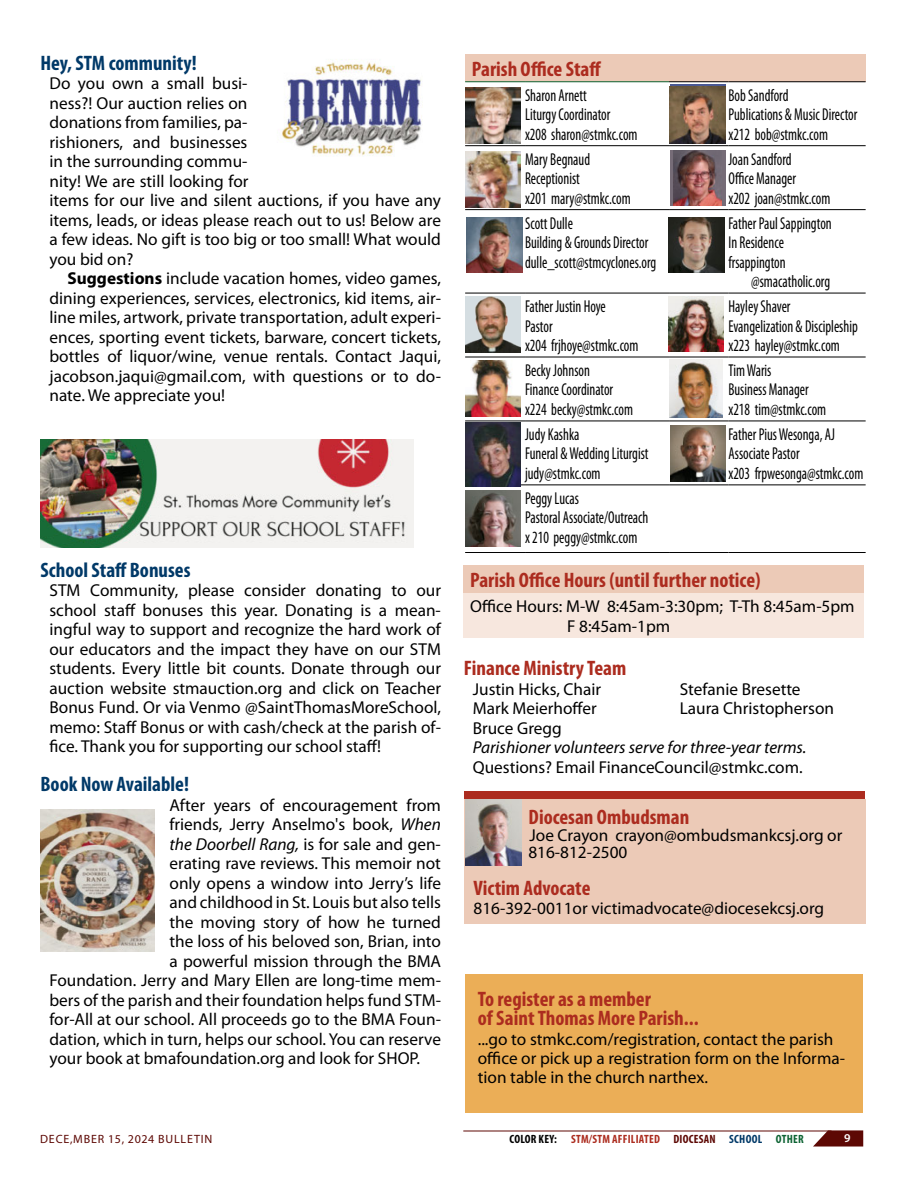
<style>
.page{position:relative;width:918px;height:1188px;background:#fff}
.page>*{position:absolute;margin:0;border:0;box-sizing:border-box;transform-origin:0 0}
.t1{font:700 condensed 21px/19.5px "Wdnhdj Myriad Pro";color:#ac2c1f}
.t2{font:700 condensed 21px "Wdnhdj Myriad Pro";color:#013968}
.t3{font:17.25px/19.5px "Dxqbxp Myriad Pro";color:#000}
.t4{font:condensed 17.25px/19.5px "Myriad Pro";color:#000;scale:.84 1}
.t5{font:italic 17.25px "Myriad Pro";color:#000}
.t6{font:700 condensed 12px "Lxdrmt Myriad Pro";letter-spacing:.02em;color:#ac2c1f}
.t7{font:12px "Hhdtsc Myriad Pro";letter-spacing:.07em;color:#5d0804}
.t8{font:600 12px "Myriad Pro";color:#fff}
.s1{font-family:"Myriad Pro";font-weight:700}
.s2{font-family:"Myriad Pro";font-style:italic}
.s3{font-family:"Dxqbxp Myriad Pro";font-style:normal}
.s4{color:#000}
.s5{color:#5d0804}
.s6{color:#013968}
.s7{color:#0d6333}
</style>
<div class="page">
<svg style="left:813px;top:1130px;width:50px;height:17px"></svg>
<hr style="left:463px;top:1131px;width:369px;height:1px;background:#5d0804">
<div style="left:465px;top:791px;width:400px;height:30px;background:#ac2c1f"></div>
<div style="left:465px;top:799px;width:401px;height:124px;background:#eccab7"></div>
<img style="left:465px;top:799px;width:56px;height:66px">
<div style="left:463px;top:566px;width:401px;height:27px;background:#eccab7"></div>
<div style="left:463px;top:593px;width:401px;height:45px;background:#f7e7de"></div>
<div style="left:465px;top:54px;width:401px;height:28px;background:#eccab7"></div>
<hr style="left:465px;top:81px;width:60px;height:1px;background:#0d6333">
<hr style="left:525px;top:81px;width:144px;height:1px;background:#0d6333">
<hr style="left:669px;top:81px;width:59px;height:1px;background:#000">
<hr style="left:728px;top:81px;width:138px;height:1px;background:#000">
<hr style="left:465px;top:145px;width:60px;height:1px;background:#000">
<hr style="left:525px;top:145px;width:144px;height:1px;background:#000">
<hr style="left:669px;top:145px;width:59px;height:1px;background:#000">
<hr style="left:728px;top:145px;width:138px;height:1px;background:#000">
<hr style="left:465px;top:209px;width:60px;height:1px;background:#000">
<hr style="left:525px;top:209px;width:144px;height:1px;background:#000">
<hr style="left:669px;top:209px;width:59px;height:1px;background:#000">
<hr style="left:728px;top:209px;width:138px;height:1px;background:#000">
<hr style="left:465px;top:293px;width:60px;height:1px;background:#000">
<hr style="left:525px;top:293px;width:144px;height:1px;background:#000">
<hr style="left:669px;top:293px;width:59px;height:1px;background:#000">
<hr style="left:728px;top:293px;width:138px;height:1px;background:#000">
<hr style="left:465px;top:357px;width:60px;height:1px;background:#000">
<hr style="left:525px;top:357px;width:144px;height:1px;background:#000">
<hr style="left:669px;top:357px;width:59px;height:1px;background:#000">
<hr style="left:728px;top:357px;width:138px;height:1px;background:#000">
<hr style="left:465px;top:421px;width:60px;height:1px;background:#000">
<hr style="left:525px;top:421px;width:144px;height:1px;background:#000">
<hr style="left:669px;top:421px;width:59px;height:1px;background:#000">
<hr style="left:728px;top:421px;width:138px;height:1px;background:#000">
<hr style="left:465px;top:484px;width:60px;height:1px;background:#000">
<hr style="left:525px;top:484px;width:144px;height:1px;background:#000">
<hr style="left:669px;top:484px;width:59px;height:1px;background:#000">
<hr style="left:728px;top:484px;width:138px;height:1px;background:#000">
<hr style="left:465px;top:552px;width:60px;height:1px;background:#000">
<hr style="left:525px;top:552px;width:144px;height:1px;background:#000">
<hr style="left:669px;top:552px;width:59px;height:1px;background:#000">
<hr style="left:728px;top:552px;width:138px;height:1px;background:#000">
<img style="left:465px;top:88px;width:56px;height:55px">
<img style="left:465px;top:152px;width:56px;height:55px">
<img style="left:465px;top:491px;width:56px;height:56px">
<img style="left:465px;top:296px;width:56px;height:56px">
<img style="left:465px;top:361px;width:56px;height:56px">
<img style="left:466px;top:423px;width:54px;height:63px">
<img style="left:670px;top:86px;width:56px;height:57px">
<div style="left:670px;top:150px;width:56px;height:56px;background:#766c77"></div>
<img style="left:673px;top:150px;width:48px;height:56px">
<img style="left:668px;top:217px;width:56px;height:56px">
<img style="left:467px;top:217px;width:55px;height:56px">
<img style="left:668px;top:297px;width:56px;height:55px">
<div style="left:465px;top:974px;width:397px;height:139px;background:#ebae57"></div>
<img style="left:670px;top:426px;width:56px;height:55px">
<img style="left:670px;top:360px;width:53px;height:58px">
<img style="left:282px;top:59px;width:140px;height:98px">
<img style="left:40px;top:440px;width:373px;height:108px">
<img style="left:40px;top:809px;width:115px;height:142px">
<p class="t2" style="left:40px;top:50px;width:158px">Hey, STM community!</p>
<p class="t3" style="left:50px;top:73px;width:393px">Do you own a small busi-<br>ness?! Our auction relies on<br>donations from families, pa-<br>rishioners, and businesses<br>in the surrounding commu-<br>nity! We are still looking for<br>items for our live and silent auctions, if you have any items, leads, or ideas please reach out to us! Below are a few ideas. No gift is too big or too small! What would you bid on?</p>
<p class="t3" style="left:50px;top:268px;width:393px;text-align:justify;text-indent:18px"><span class="s1">Suggestions</span> include vacation homes, video games, dining experiences, services, electronics, kid items, air&shy;line miles, artwork, private transportation, adult experi&shy;ences, sporting event tickets, barware, concert tickets, bottles of liquor/wine, venue rentals. Contact Jaqui, jacobson.jaqui@gmail.com, with questions or to do&shy;nate. We appreciate you!</p>
<p class="t2" style="left:40px;top:557px;width:152px">School Staff Bonuses</p>
<p class="t3" style="left:50px;top:580px;width:393px;text-align:justify">STM Community, please consider donating to our school staff bonuses this year. Donating is a mean&shy;ingful way to support and recognize the hard work of our educators and the impact they have on our STM students. Every little bit counts. Donate through our auction website stmauction.org and click on Teacher Bonus Fund. Or via Venmo @SaintThomasMoreSchool, memo: Staff Bonus or with cash/check at the parish of&shy;fice. Thank you for supporting our school staff!</p>
<p class="t2" style="left:40px;top:771px;width:150px">Book Now Available!</p>
<p class="t3" style="left:170px;top:795px;width:273px">After years of encouragement from friends, Jerry Anselmo's book, <span class="s2">When</span></p>
<p class="t5" style="left:170px;top:833px;width:273px">the Doorbell Rang, <span class="s3">is for sale and gen-</span></p>
<p class="t3" style="left:170px;top:853px;width:273px">erating rave reviews. This memoir not</p>
<p class="t3" style="left:170px;top:873px;width:273px">only opens a window into Jerry’s life</p>
<p class="t3" style="left:170px;top:892px;width:273px">and childhood in St. Louis but also tells</p>
<p class="t3" style="left:170px;top:912px;width:273px">the moving story of how he turned</p>
<p class="t3" style="left:170px;top:931px;width:273px">the loss of his beloved son, Brian, into</p>
<p class="t3" style="left:170px;top:951px;width:273px">a powerful mission through the BMA</p>
<p class="t3" style="left:50px;top:970px;width:393px">Foundation. Jerry and Mary Ellen are long-time mem-</p>
<p class="t3" style="left:50px;top:990px;width:393px">bers of the parish and their foundation helps fund STM-</p>
<p class="t3" style="left:50px;top:1009px;width:393px">for-All at our school. All proceeds go to the BMA Foun-</p>
<p class="t3" style="left:50px;top:1029px;width:393px">dation, which in turn, helps our school. You can reserve</p>
<p class="t3" style="left:50px;top:1048px;width:372px">your book at bmafoundation.org and look for SHOP.</p>
<p class="t1" style="left:472px;top:59px;width:131px">Parish Office Staff</p>
<p class="t4" style="left:525px;top:85px;width:136px">Sharon Arnett<br>Liturgy Coordinator<br>x208 sharon@stmkc.com</p>
<p class="t4" style="left:728px;top:85px;width:155px">Bob Sandford<br>Publications &amp; Music Director x212 bob@stmkc.com</p>
<p class="t4" style="left:525px;top:149px;width:127px">Mary Begnaud<br>Receptionist<br>x201 mary@stmkc.com</p>
<p class="t4" style="left:728px;top:149px;width:123px">Joan Sandford<br>Office Manager<br>x202 joan@stmkc.com</p>
<p class="t4" style="left:525px;top:213px;width:158px">Scott Dulle<br>Building &amp; Grounds Director dulle_scott@stmcyclones.org</p>
<p class="t4" style="left:728px;top:213px;width:124px">Father Paul Sappington<br>In Residence frsappington</p>
<p class="t4" style="left:751px;top:271px;width:95px">@smacatholic.org</p>
<p class="t4" style="left:525px;top:296px;width:137px">Father Justin Hoye<br>Pastor<br>x204 frjhoye@stmkc.com</p>
<p class="t4" style="left:728px;top:296px;width:155px">Hayley Shaver<br>Evangelization &amp; Discipleship x223 hayley@stmkc.com</p>
<p class="t4" style="left:525px;top:360px;width:130px">Becky Johnson<br>Finance Coordinator x224 becky@stmkc.com</p>
<p class="t4" style="left:728px;top:360px;width:118px">Tim Waris<br>Business Manager x218 tim@stmkc.com</p>
<p class="t4" style="left:525px;top:424px;width:149px">Judy Kashka<br>Funeral &amp; Wedding Liturgist judy@stmkc.com</p>
<p class="t4" style="left:728px;top:424px;width:162px">Father Pius Wesonga, AJ<br>Associate Pastor<br>x203 frpwesonga@stmkc.com</p>
<p class="t4" style="left:525px;top:488px;width:148px">Peggy Lucas<br>Pastoral Associate/Outreach x 210 peggy@stmkc.com</p>
<p class="t1" style="left:470px;top:570px;width:292px">Parish Office Hours (until further notice)</p>
<p class="t3" style="left:567px;top:596px;width:289px;text-indent:-97px">Office Hours: M-W 8:45am-3:30pm; T-Th 8:45am-5pm<br>F 8:45am-1pm</p>
<p class="t1" style="left:464px;top:658px;width:164px">Finance Ministry Team</p>
<p class="t3" style="left:473px;top:679px;width:130px">Justin Hicks, Chair</p>
<p class="t3" style="left:680px;top:679px;width:122px">Stefanie Bresette</p>
<p class="t3" style="left:473px;top:699px;width:125px">Mark Meierhoffer</p>
<p class="t3" style="left:680px;top:699px;width:156px">Laura Christopherson</p>
<p class="t3" style="left:473px;top:718px;width:90px">Bruce Gregg</p>
<p class="t5" style="left:473px;top:737px;width:335px">Parishioner volunteers serve for three-year terms.</p>
<p class="t3" style="left:473px;top:757px;width:331px">Questions? Email FinanceCouncil@stmkc.com.</p>
<p class="t1" style="left:529px;top:806px;width:162px">Diocesan Ombudsman</p>
<p class="t3" style="left:528px;top:826px;width:316px;line-height:17.2px">Joe Crayon crayon@ombudsmankcsj.org or<br>816-812-2500</p>
<p class="t1" style="left:474px;top:878px;width:118px">Victim Advocate</p>
<p class="t3" style="left:474px;top:899px;width:352px">816-392-0011or victimadvocate@diocesekcsj.org</p>
<p class="t1" style="left:478px;top:988px;width:222px">To register as a member<br>of Saint Thomas More Parish...</p>
<p class="t3" style="left:478px;top:1029px;width:369px">...go to stmkc.com/registration, contact the parish office or pick up a registration form on the Informa&shy;tion table in the church narthex.</p>
<p class="t7" style="left:40px;top:1132px;width:174px">DECE,MBER 15, 2024 BULLETIN</p>
<p class="t6" style="left:510px;top:1131px;width:296px"><span class="s4">COLOR KEY:</span> STM/STM AFFILIATED <span class="s5">DIOCESAN</span> <span class="s6">SCHOOL</span> <span class="s7">OTHER</span></p>
<p class="t8" style="left:844px;top:1131px;width:8px">9</p>
</div>
